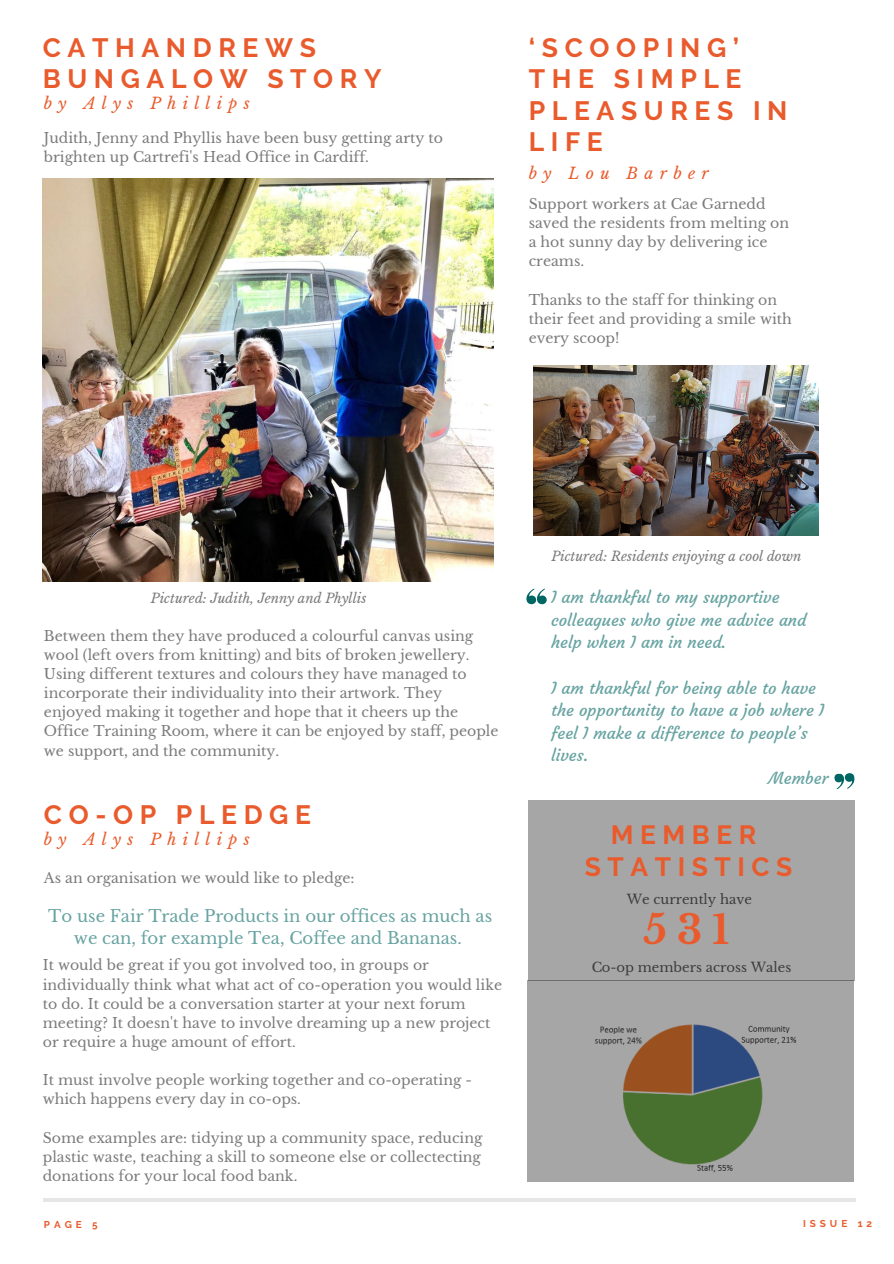
<style>
.page{position:relative;width:894px;height:1264px;background:#fff}
.page>*{position:absolute;margin:0;border:0;box-sizing:border-box;transform-origin:0 0}
.t1{font:700 39.45px "Libre Baskerville";color:#e95b2c}
.t2{font:700 26.55px/31.5px "Raleway";letter-spacing:.25em;color:#e95b2c}
.t3{font:700 26.4px/31.5px "Raleway";letter-spacing:.25em;color:#e95b2c;text-align:center}
.t4{font:16.5px/22.5px "Courgette";color:#006663}
.t5{font:16.5px/22.5px "Libre Baskerville";color:#006663;text-align:center}
.t6{font:italic 15.75px "Libre Baskerville";letter-spacing:.4em;color:#e95b2c}
.t7{font:14.1px/19.2px "Libre Baskerville";color:#222}
.t8{font:italic 13.2px "Libre Baskerville";color:#222}
.t9{font:13.2px "Libre Baskerville";color:#222}
.t10{font:700 9.9px "Raleway";letter-spacing:.4em;color:#e95b2c}
</style>
<div class="page">
<hr style="left:43px;top:1198px;width:812px;height:3px;background:#000">
<hr style="left:0;top:656px;width:1px;height:49px;background:#000">
<div style="left:527px;top:800px;width:327px;height:180px;background:#a6a6a6"></div>
<img style="left:533px;top:365px;width:285px;height:170px">
<svg style="left:526px;top:588px;width:20px;height:16px"></svg>
<svg style="left:834px;top:773px;width:20px;height:16px"></svg>
<img style="left:43px;top:179px;width:450px;height:403px">
<svg style="left:527px;top:979px;width:327px;height:202px;background:#93958c"></svg>
<h2 class="t2" style="left:43px;top:32px;width:340px">CATHANDREWS<br>BUNGALOW STORY</h2>
<p class="t6" style="left:44px;top:94px;width:207px">by Alys Phillips</p>
<p class="t7" style="left:44px;top:128px;width:400px">Judith, Jenny and Phyllis have been busy getting arty to brighten up Cartrefi's Head Office in Cardiff.</p>
<h2 class="t2" style="left:528px;top:32px;width:260px">‘SCOOPING’<br>THE SIMPLE<br>PLEASURES IN<br>LIFE</h2>
<p class="t6" style="left:528px;top:164px;width:181px">by Lou Barber</p>
<p class="t7" style="left:528px;top:194px;width:262px">Support workers at Cae Garnedd saved the residents from melting on a hot sunny day by delivering ice creams.</p>
<p class="t7" style="left:528px;top:290px;width:264px">Thanks to the staff for thinking on their feet and providing a smile with every scoop!</p>
<p class="t8" style="left:151px;top:590px;width:217px">Pictured: Judith, Jenny and Phyllis</p>
<p class="t7" style="left:44px;top:626px;width:456px">Between them they have produced a colourful canvas using wool (left overs from knitting) and bits of broken jewellery.<br>Using different textures and colours they have managed to incorporate their individuality into their artwork. They enjoyed making it together and hope that it cheers up the Office Training Room, where it can be enjoyed by staff, people we support, and the community.</p>
<h2 class="t2" style="left:44px;top:798px;width:268px">CO-OP PLEDGE</h2>
<p class="t6" style="left:44px;top:829px;width:207px">by Alys Phillips</p>
<p class="t7" style="left:44px;top:868px;width:312px">As an organisation we would like to pledge:</p>
<p class="t5" style="left:48px;top:904px;width:445px">To use Fair Trade Products in our offices as much as we can, for example Tea, Coffee and Bananas.</p>
<p class="t7" style="left:43px;top:955px;width:460px">It would be great if you got involved too, in groups or individually think what what act of co-operation you would like to do. It could be a conversation starter at your next forum meeting? It doesn't have to involve dreaming up a new project or require a huge amount of effort.</p>
<p class="t7" style="left:43px;top:1070px;width:430px">It must involve people working together and co-operating - which happens every day in co-ops.</p>
<p class="t7" style="left:43px;top:1128px;width:441px;text-align:justify">Some examples are: tidying up a community space, reducing plastic waste, teaching a skill to someone else or collectecting donations for your local food bank.</p>
<p class="t8" style="left:551px;top:548px;width:251px">Pictured: Residents enjoying a cool down</p>
<p class="t4" style="left:551px;top:586px;width:257px">I am thankful to my supportive colleagues who give me advice and help when I am in need.</p>
<p class="t4" style="left:551px;top:676px;width:266px">I am thankful for being able to have</p>
<p class="t4" style="left:551px;top:699px;width:274px">the opportunity to have a job where I</p>
<p class="t4" style="left:551px;top:721px;width:258px">feel I make a difference to people’s</p>
<p class="t4" style="left:551px;top:744px;width:38px">lives.</p>
<p class="t4" style="left:768px;top:766px;width:61px">Member</p>
<h3 class="t3" style="left:584px;top:819px;width:209px">MEMBER<br>STATISTICS</h3>
<p class="t9" style="left:626px;top:890px;width:127px">We currently have</p>
<h1 class="t1" style="left:643px;top:905px;width:87px">531</h1>
<p class="t9" style="left:591px;top:959px;width:202px">Co-op members across Wales</p>
<p class="t10" style="left:44px;top:1218px;width:55px">PAGE 5</p>
<p class="t10" style="left:802px;top:1217px;width:71px">ISSUE 12</p>
</div>
